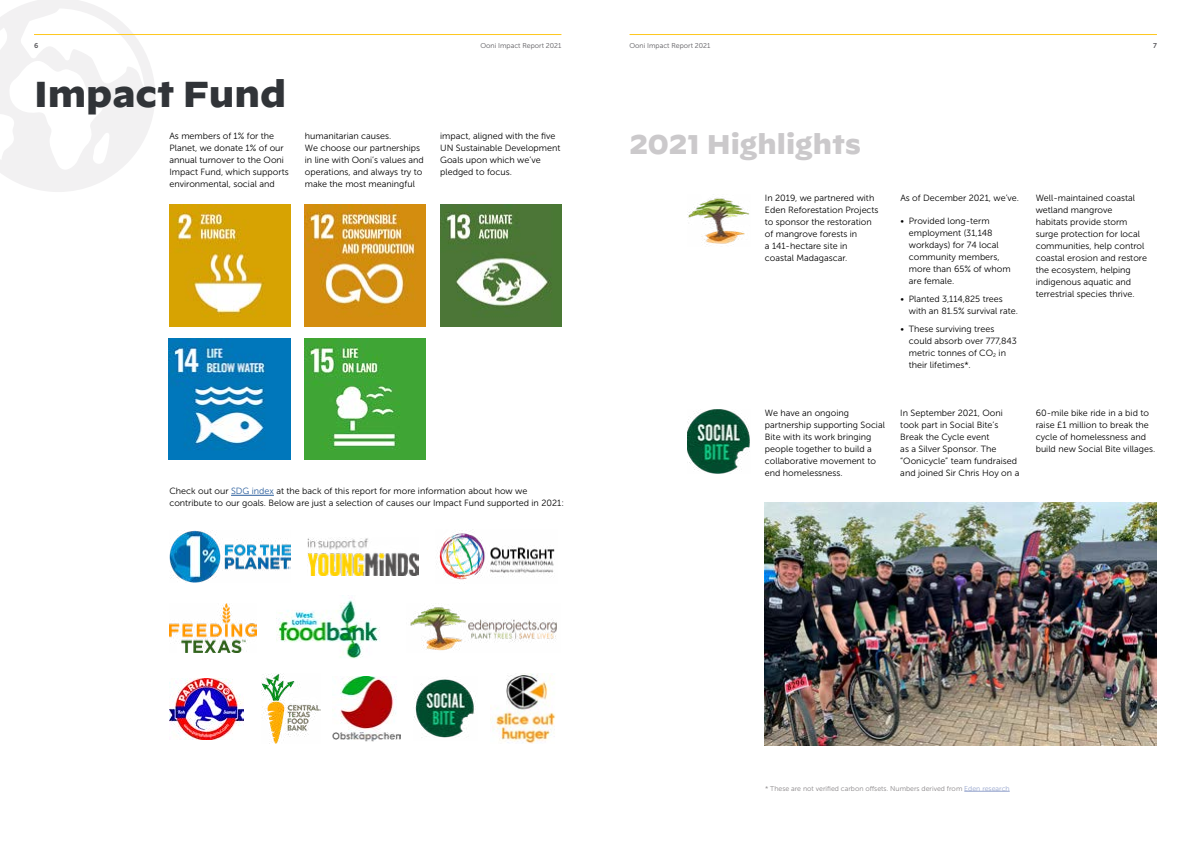
<style>
.page{position:relative;width:1191px;height:842px;background:#fff}
.page>*{position:absolute;margin:0;border:0;box-sizing:border-box;transform-origin:0 0}
.t1{font:900 36px "Decimal";color:#313438}
.t2{font:900 27px "Decimal";color:#cbc9cb}
.t3{font:9px/12px "Museo Sans 300";color:#000}
.t4{font:7px "Museo Sans 300";color:#888587}
.t5{font:7px "Museo Sans 300";color:#58575b}
.t6{font:7px "Museo Sans 700";color:#58575b}
.s1{color:#275b9b}
.s2{color:#95a4cd}
</style>
<div class="page">
<svg style="left:0;top:0;width:155px;height:192px"></svg>
<hr style="left:34px;top:34px;width:527px;height:1px;background:#fec81e">
<hr style="left:629px;top:34px;width:528px;height:1px;background:#fec81e">
<img style="left:169px;top:205px;width:121px;height:121px">
<img style="left:304px;top:205px;width:122px;height:121px">
<img style="left:440px;top:205px;width:121px;height:121px">
<img style="left:169px;top:338px;width:121px;height:121px">
<img style="left:305px;top:338px;width:121px;height:121px">
<img style="left:169px;top:531px;width:121px;height:51px">
<img style="left:261px;top:673px;width:59px;height:71px">
<img style="left:410px;top:605px;width:147px;height:46px">
<img style="left:169px;top:604px;width:88px;height:48px">
<img style="left:308px;top:538px;width:110px;height:37px">
<img style="left:333px;top:676px;width:67px;height:65px">
<img style="left:436px;top:533px;width:119px;height:47px">
<img style="left:169px;top:678px;width:74px;height:61px">
<img style="left:414px;top:679px;width:62px;height:59px">
<img style="left:491px;top:674px;width:65px;height:69px">
<img style="left:278px;top:595px;width:102px;height:64px">
<img style="left:687px;top:198px;width:63px;height:47px">
<img style="left:687px;top:409px;width:63px;height:65px">
<img style="left:765px;top:503px;width:391px;height:242px">
<hr style="left:231px;top:495px;width:43px;height:1px;background:#275b9b">
<hr style="left:964px;top:791px;width:45px;height:1px;background:#95a4cd">
<p class="t6" style="left:34px;top:42px;width:6px">6</p>
<p class="t5" style="left:480px;top:42px;width:82px">Ooni Impact Report 2021</p>
<p class="t5" style="left:629px;top:42px;width:82px">Ooni Impact Report 2021</p>
<p class="t6" style="left:1153px;top:42px;width:5px">7</p>
<h1 class="t1" style="left:34px;top:73px;width:254px">Impact Fund</h1>
<p class="t3" style="left:169px;top:130px;width:121px">As members of 1% for the<br>Planet, we donate 1% of our annual turnover to the Ooni<br>Impact Fund, which supports environmental, social and</p>
<p class="t3" style="left:305px;top:130px;width:120px">humanitarian causes.<br>We choose our partnerships in line with Ooni’s values and operations, and always try to make the most meaningful</p>
<p class="t3" style="left:440px;top:130px;width:122px">impact, aligned with the five<br>UN Sustainable Development<br>Goals upon which we’ve pledged to focus.</p>
<p class="t3" style="left:169px;top:485px;width:396px">Check out our <span class="s1">SDG index</span> at the back of this report for more information about how we contribute to our goals. Below are just a selection of causes our Impact Fund supported in 2021:</p>
<h2 class="t2" style="left:629px;top:129px;width:233px">2021 Highlights</h2>
<p class="t3" style="left:765px;top:192px;width:115px">In 2019, we partnered with<br>Eden Reforestation Projects to sponsor the restoration of mangrove forests in<br>a 141-hectare site in coastal Madagascar.</p>
<p class="t3" style="left:900px;top:192px;width:120px">As of December 2021, we’ve.</p>
<p class="t3" style="left:909px;top:215px;width:103px;text-indent:-9px">• Provided long-term employment (31,148 workdays) for 74 local community members, more than 65% of whom are female.</p>
<p class="t3" style="left:909px;top:293px;width:111px;text-indent:-9px">• Planted 3,114,825 trees with an 81.5% survival rate.</p>
<p class="t3" style="left:909px;top:323px;width:110px;text-indent:-9px">• These surviving trees could absorb over 777,843 metric tonnes of CO<sub>2</sub> in their lifetimes*.</p>
<p class="t3" style="left:1035px;top:192px;width:113px">Well-maintained coastal wetland mangrove<br>habitats provide storm surge protection for local communities, help control coastal erosion and restore the ecosystem, helping indigenous aquatic and terrestrial species thrive.</p>
<p class="t3" style="left:765px;top:407px;width:122px">We have an ongoing partnership supporting Social<br>Bite with its work bringing people together to build a collaborative movement to end homelessness.</p>
<p class="t3" style="left:900px;top:407px;width:120px">In September 2021, Ooni took part in Social Bite’s<br>Break the Cycle event<br>as a Silver Sponsor. The “Oonicycle” team fundraised and joined Sir Chris Hoy on a</p>
<p class="t3" style="left:1035px;top:407px;width:121px">60-mile bike ride in a bid to raise £1 million to break the cycle of homelessness and build new Social Bite villages.</p>
<p class="t4" style="left:765px;top:784px;width:246px">* These are not verified carbon offsets. Numbers derived from <span class="s2">Eden research</span></p>
</div>
